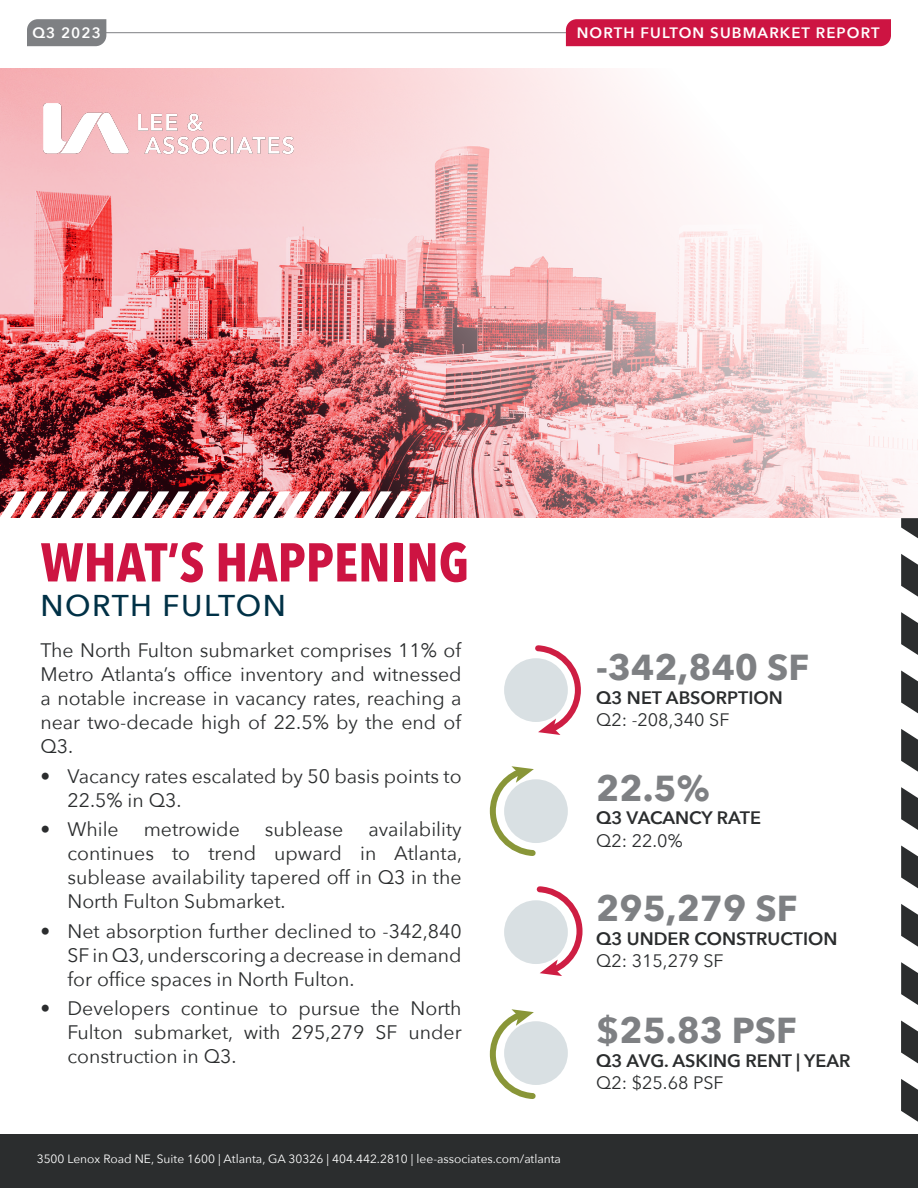
<style>
.page{position:relative;width:918px;height:1188px;background:#fff}
.page>*{position:absolute;margin:0;border:0;box-sizing:border-box;transform-origin:0 0}
.t1{font:700 54px "Avenir Next Condensed";color:#cd1442}
.t2{font:700 36px "Avenir Next";color:#7e8083}
.t3{font:500 30px "Avenir Next";letter-spacing:.05em;color:#003146}
.t4{font:19.5px/24px "Avenir Next";color:#2b2d2e;text-align:justify}
.t5{font:600 18px "Avenir Next";color:#2b2d2e}
.t6{font:18px "Avenir Next";color:#2b2d2e}
.t7{font:600 15px "Avenir Next";letter-spacing:.075em;color:#fff}
.t8{font:12px "Avenir Next";color:#fff}
</style>
<div class="page">
<img style="left:0;top:68px;width:917px;height:450px">
<img style="left:44px;top:103px;width:249px;height:55px">
<img style="left:0;top:491px;width:433px;height:27px">
<div style="left:0;top:1134px;width:918px;height:54px;background:#2b2d2e"></div>
<svg style="left:901px;top:507px;width:17px;height:31px"></svg>
<svg style="left:901px;top:554px;width:17px;height:43px"></svg>
<svg style="left:901px;top:612px;width:17px;height:43px"></svg>
<svg style="left:901px;top:670px;width:17px;height:43px"></svg>
<svg style="left:901px;top:729px;width:17px;height:43px"></svg>
<svg style="left:901px;top:787px;width:17px;height:43px"></svg>
<svg style="left:901px;top:845px;width:17px;height:43px"></svg>
<svg style="left:901px;top:904px;width:17px;height:43px"></svg>
<svg style="left:901px;top:962px;width:17px;height:43px"></svg>
<svg style="left:901px;top:1020px;width:17px;height:44px"></svg>
<svg style="left:901px;top:1079px;width:17px;height:43px"></svg>
<svg style="left:536px;top:886px;width:47px;height:90px"></svg>
<hr style="left:78px;top:32px;width:580px;height:1px;background:#7e8083">
<div style="left:27px;top:19px;width:79px;height:27px;background:#7e8083"></div>
<div style="left:566px;top:19px;width:325px;height:27px;background:#cd1442"></div>
<div style="left:504px;top:658px;width:64px;height:64px;background:#d9e0e3;border-radius:50%"></div>
<svg style="left:532px;top:645px;width:49px;height:90px"></svg>
<div style="left:504px;top:900px;width:64px;height:64px;background:#d9e0e3;border-radius:50%"></div>
<div style="left:504px;top:1021px;width:64px;height:64px;background:#d9e0e3;border-radius:50%"></div>
<div style="left:504px;top:779px;width:64px;height:64px;background:#d9e0e3;border-radius:50%"></div>
<svg style="left:489px;top:766px;width:50px;height:90px"></svg>
<svg style="left:489px;top:1009px;width:50px;height:90px"></svg>
<p class="t7" style="left:32px;top:20px;width:70px">Q3 2023</p>
<p class="t7" style="left:577px;top:20px;width:304px">NORTH FULTON SUBMARKET REPORT</p>
<p class="t1" style="left:40px;top:529px;width:430px">WHAT’S HAPPENING</p>
<p class="t3" style="left:40px;top:580px;width:247px">NORTH FULTON</p>
<p class="t4" style="left:40px;top:638px;width:423px">The North Fulton submarket comprises 11% of Metro Atlanta’s office inventory and witnessed a notable increase in vacancy rates, reaching a near two-decade high of 22.5% by the end of Q3.</p>
<p class="t4" style="left:68px;top:763px;width:396px;text-indent:-27px">• Vacancy rates escalated by 50 basis points to<br>22.5% in Q3.</p>
<p class="t4" style="left:40px;top:816px;width:80px">• While</p>
<p class="t4" style="left:144px;top:816px;width:98px">metrowide</p>
<p class="t4" style="left:265px;top:816px;width:80px">sublease</p>
<p class="t4" style="left:68px;top:816px;width:396px;text-indent:301px">availability continues to trend upward in Atlanta, sublease availability tapered off in Q3 in the North Fulton Submarket.</p>
<p class="t4" style="left:68px;top:918px;width:396px;text-indent:-27px">• Net absorption further declined to -342,840<br>SF in Q3, underscoring a decrease in demand for office spaces in North Fulton.</p>
<p class="t4" style="left:68px;top:995px;width:396px;text-indent:-27px">• Developers continue to pursue the North Fulton submarket, with 295,279 SF under construction in Q3.</p>
<p class="t8" style="left:37px;top:1149px;width:526px">3500 Lenox Road NE, Suite 1600 | Atlanta, GA 30326 | 404.442.2810 | lee-associates.com/atlanta</p>
<p class="t2" style="left:596px;top:636px;width:215px">-342,840 SF</p>
<p class="t5" style="left:596px;top:682px;width:188px">Q3 NET ABSORPTION</p>
<p class="t6" style="left:596px;top:705px;width:135px">Q2: -208,340 SF</p>
<p class="t2" style="left:596px;top:757px;width:115px">22.5%</p>
<p class="t5" style="left:596px;top:803px;width:166px">Q3 VACANCY RATE</p>
<p class="t6" style="left:596px;top:825px;width:88px">Q2: 22.0%</p>
<p class="t2" style="left:596px;top:877px;width:203px">295,279 SF</p>
<p class="t5" style="left:596px;top:923px;width:243px">Q3 UNDER CONSTRUCTION</p>
<p class="t6" style="left:596px;top:946px;width:129px">Q2: 315,279 SF</p>
<p class="t2" style="left:596px;top:999px;width:202px">$25.83 PSF</p>
<p class="t5" style="left:596px;top:1045px;width:256px">Q3 AVG. ASKING RENT | YEAR</p>
<p class="t6" style="left:596px;top:1068px;width:129px">Q2: $25.68 PSF</p>
</div>
